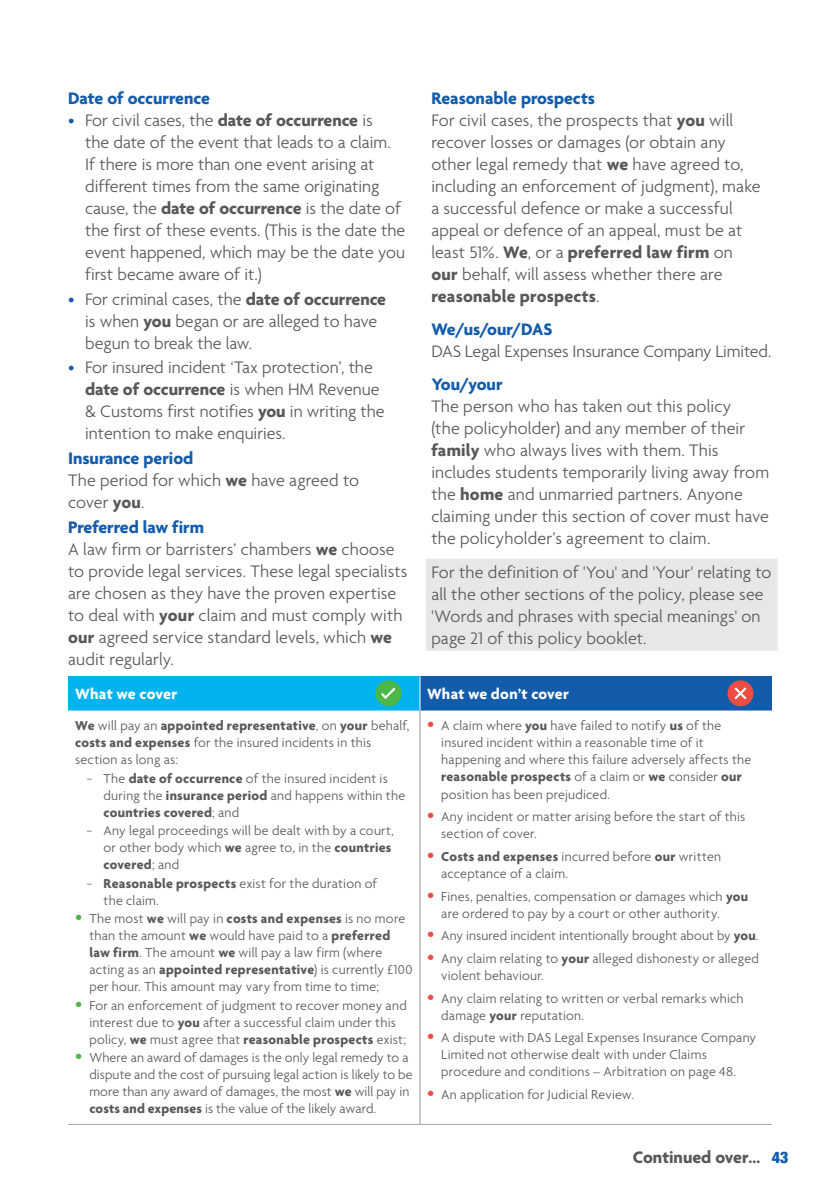
<style>
.page{position:relative;width:840px;height:1191px;background:#fff}
.page>*{position:absolute;margin:0;border:0;box-sizing:border-box;transform-origin:0 0}
.Body_Copy__2_Col__GR{font:300 18px/22px "Agenda";color:#57585a}
.Sub_Header__2_col{font:700 18px "Agenda";color:#135cab}
.Body_Copy__1_col{font:700 18px "Agenda";color:#57585a}
.Table_-_What_We_Don{font:700 16px "Agenda";letter-spacing:.01em;color:#fff}
.Table_-_What_We_Cove{font:700 16px "Agenda";letter-spacing:.005em;color:#fff}
.Table_-_Body_text_7p{font:300 14px/17px "Agenda";letter-spacing:.015em;color:#57585a}
.s1{color:#135cab}
.s2{font-weight:700}
.s3{font-size:20.2px;color:#4cb848}
.s4{font-size:20.2px;color:#ef4d44}
.s5{font-family:"Helvetica Neue LT Std";font-weight:900;font-stretch:condensed;font-size:16px;color:#135cab}
</style>
<div class="page">
<div style="left:425px;top:559px;width:352px;height:92px;background:#e6e7e9"></div>
<div style="left:68px;top:676px;width:352px;height:34px;background:#00b3ef"></div>
<div style="left:420px;top:676px;width:351px;height:34px;background:#135cab"></div>
<hr style="left:419px;top:676px;width:1px;height:34px;background:#fff">
<hr style="left:419px;top:710px;width:1px;height:414px;background:#939598">
<hr style="left:68px;top:1124px;width:352px;height:1px;background:#a8a9ad">
<hr style="left:420px;top:1124px;width:351px;height:1px;background:#a8a9ad">
<svg style="left:375px;top:680px;width:26px;height:26px"></svg>
<svg style="left:727px;top:680px;width:26px;height:26px"></svg>
<p class="Sub_Header__2_col" style="left:68px;top:88px;width:143px">Date of occurrence</p>
<p class="Body_Copy__2_Col__GR" style="left:85px;top:110px;width:321px;text-indent:-17px"><span class="s1">•</span> For civil cases, the <span class="s2">date of occurrence</span> is<br>the date of the event that leads to a claim.<br>If there is more than one event arising at different times from the same originating cause, the <span class="s2">date of occurrence</span> is the date of the first of these events. (This is the date the event happened, which may be the date you first became aware of it.)</p>
<p class="Body_Copy__2_Col__GR" style="left:85px;top:289px;width:302px;text-indent:-17px"><span class="s1">•</span> For criminal cases, the <span class="s2">date of occurrence </span>is when <span class="s2">you</span> began or are alleged to have begun to break the law.</p>
<p class="Body_Copy__2_Col__GR" style="left:85px;top:358px;width:301px;text-indent:-17px"><span class="s1">•</span> For insured incident ‘Tax protection’, the <span class="s2">date of occurrence</span> is when HM Revenue &amp; Customs first notifies <span class="s2">you</span> in writing the intention to make enquiries.</p>
<p class="Sub_Header__2_col" style="left:68px;top:449px;width:127px">Insurance period</p>
<p class="Body_Copy__2_Col__GR" style="left:68px;top:470px;width:292px">The period for which <span class="s2">we</span> have agreed to cover <span class="s2">you</span>.</p>
<p class="Sub_Header__2_col" style="left:68px;top:517px;width:137px">Preferred law firm</p>
<p class="Body_Copy__2_Col__GR" style="left:68px;top:539px;width:340px">A law firm or barristers’ chambers <span class="s2">we</span> choose to provide legal services. These legal specialists are chosen as they have the proven expertise to deal with <span class="s2">your</span> claim and must comply with <span class="s2">our</span> agreed service standard levels, which <span class="s2">we </span>audit regularly.</p>
<p class="Sub_Header__2_col" style="left:431px;top:88px;width:165px">Reasonable prospects</p>
<p class="Body_Copy__2_Col__GR" style="left:431px;top:110px;width:330px">For civil cases, the prospects that <span class="s2">you</span> will recover losses or damages (or obtain any other legal remedy that <span class="s2">we</span> have agreed to, including an enforcement of judgment), make a successful defence or make a successful appeal or defence of an appeal, must be at least 51%. <span class="s2">We</span>, or a <span class="s2">preferred law firm</span> on <span class="s2">our</span> behalf, will assess whether there are <span class="s2">reasonable prospects</span>.</p>
<p class="Sub_Header__2_col" style="left:431px;top:319px;width:123px">We/us/our/DAS</p>
<p class="Body_Copy__2_Col__GR" style="left:431px;top:341px;width:341px">DAS Legal Expenses Insurance Company Limited.</p>
<p class="Sub_Header__2_col" style="left:431px;top:375px;width:73px">You/your</p>
<p class="Body_Copy__2_Col__GR" style="left:431px;top:397px;width:339px">The person who has taken out this policy<br>(the policyholder) and any member of their <span class="s2">family</span> who always lives with them. This includes students temporarily living away from the <span class="s2">home</span> and unmarried partners. Anyone claiming under this section of cover must have the policyholder’s agreement to claim.</p>
<p class="Body_Copy__2_Col__GR" style="left:431px;top:562px;width:341px">For the definition of 'You' and 'Your' relating to all the other sections of the policy, please see 'Words and phrases with special meanings' on page 21 of this policy booklet.</p>
<p class="Table_-_What_We_Cove" style="left:75px;top:685px;width:103px">What we cover</p>
<p class="Table_-_What_We_Don" style="left:427px;top:685px;width:143px">What we don’t cover</p>
<p class="Table_-_Body_text_7p" style="left:75px;top:718px;width:335px"><span class="s2">We</span> will pay an <span class="s2">appointed representative</span>, on <span class="s2">your</span> behalf, <span class="s2">costs and expenses</span> for the insured incidents in this section as long as:</p>
<p class="Table_-_Body_text_7p" style="left:103px;top:771px;width:303px;text-indent:-17px">− The <span class="s2">date of occurrence</span> of the insured incident is during the <span class="s2">insurance period</span> and happens within the <span class="s2">countries covered</span>; and</p>
<p class="Table_-_Body_text_7p" style="left:103px;top:823px;width:292px;text-indent:-17px">− Any legal proceedings will be dealt with by a court, or other body which <span class="s2">we</span> agree to, in the <span class="s2">countries covered</span>; and</p>
<p class="Table_-_Body_text_7p" style="left:103px;top:875px;width:275px;text-indent:-17px">− <span class="s2">Reasonable prospects</span> exist for the duration of the claim.</p>
<p class="Table_-_Body_text_7p" style="left:89px;top:911px;width:324px;text-indent:-14px"><span class="s3">•</span> The most <span class="s2">we</span> will pay in <span class="s2">costs and expenses</span> is no more than the amount <span class="s2">we</span> would have paid to a <span class="s2">preferred law firm</span>. The amount <span class="s2">we</span> will pay a law firm (where acting as an <span class="s2">appointed representative</span>) is currently £100 per hour. This amount may vary from time to time;</p>
<p class="Table_-_Body_text_7p" style="left:89px;top:997px;width:319px;text-indent:-14px"><span class="s3">•</span> For an enforcement of judgment to recover money and interest due to <span class="s2">you</span> after a successful claim under this policy, <span class="s2">we</span> must agree that <span class="s2">reasonable prospects</span> exist;</p>
<p class="Table_-_Body_text_7p" style="left:89px;top:1050px;width:324px;text-indent:-14px"><span class="s3">•</span> Where an award of damages is the only legal remedy to a dispute and the cost of pursuing legal action is likely to be more than any award of damages, the most <span class="s2">we</span> will pay in <span class="s2">costs and expenses</span> is the value of the likely award.</p>
<p class="Table_-_Body_text_7p" style="left:441px;top:718px;width:311px;text-indent:-14px"><span class="s4">•</span> A claim where <span class="s2">you</span> have failed to notify <span class="s2">us</span> of the insured incident within a reasonable time of it happening and where this failure adversely affects the <span class="s2">reasonable prospects</span> of a claim or <span class="s2">we</span> consider <span class="s2">our </span>position has been prejudiced.</p>
<p class="Table_-_Body_text_7p" style="left:441px;top:809px;width:305px;text-indent:-14px"><span class="s4">•</span> Any incident or matter arising before the start of this section of cover.</p>
<p class="Table_-_Body_text_7p" style="left:441px;top:848px;width:281px;text-indent:-14px"><span class="s4">•</span> <span class="s2">Costs and expenses</span> incurred before <span class="s2">our</span> written acceptance of a claim.</p>
<p class="Table_-_Body_text_7p" style="left:441px;top:888px;width:308px;text-indent:-14px"><span class="s4">•</span> Fines, penalties, compensation or damages which <span class="s2">you </span>are ordered to pay by a court or other authority.</p>
<p class="Table_-_Body_text_7p" style="left:427px;top:928px;width:333px"><span class="s4">•</span> Any insured incident intentionally brought about by <span class="s2">you</span>.</p>
<p class="Table_-_Body_text_7p" style="left:441px;top:950px;width:319px;text-indent:-14px"><span class="s4">•</span> Any claim relating to <span class="s2">your</span> alleged dishonesty or alleged violent behaviour.</p>
<p class="Table_-_Body_text_7p" style="left:441px;top:990px;width:304px;text-indent:-14px"><span class="s4">•</span> Any claim relating to written or verbal remarks which damage <span class="s2">your</span> reputation.</p>
<p class="Table_-_Body_text_7p" style="left:441px;top:1030px;width:316px;text-indent:-14px"><span class="s4">•</span> A dispute with DAS Legal Expenses Insurance Company<br>Limited not otherwise dealt with under Claims procedure and conditions – Arbitration on page 48.</p>
<p class="Table_-_Body_text_7p" style="left:427px;top:1086px;width:208px"><span class="s4">•</span> An application for Judicial Review.</p>
<p class="Body_Copy__1_col" style="left:632px;top:1147px;width:157px">Continued over… <span class="s5">43</span></p>
</div>
